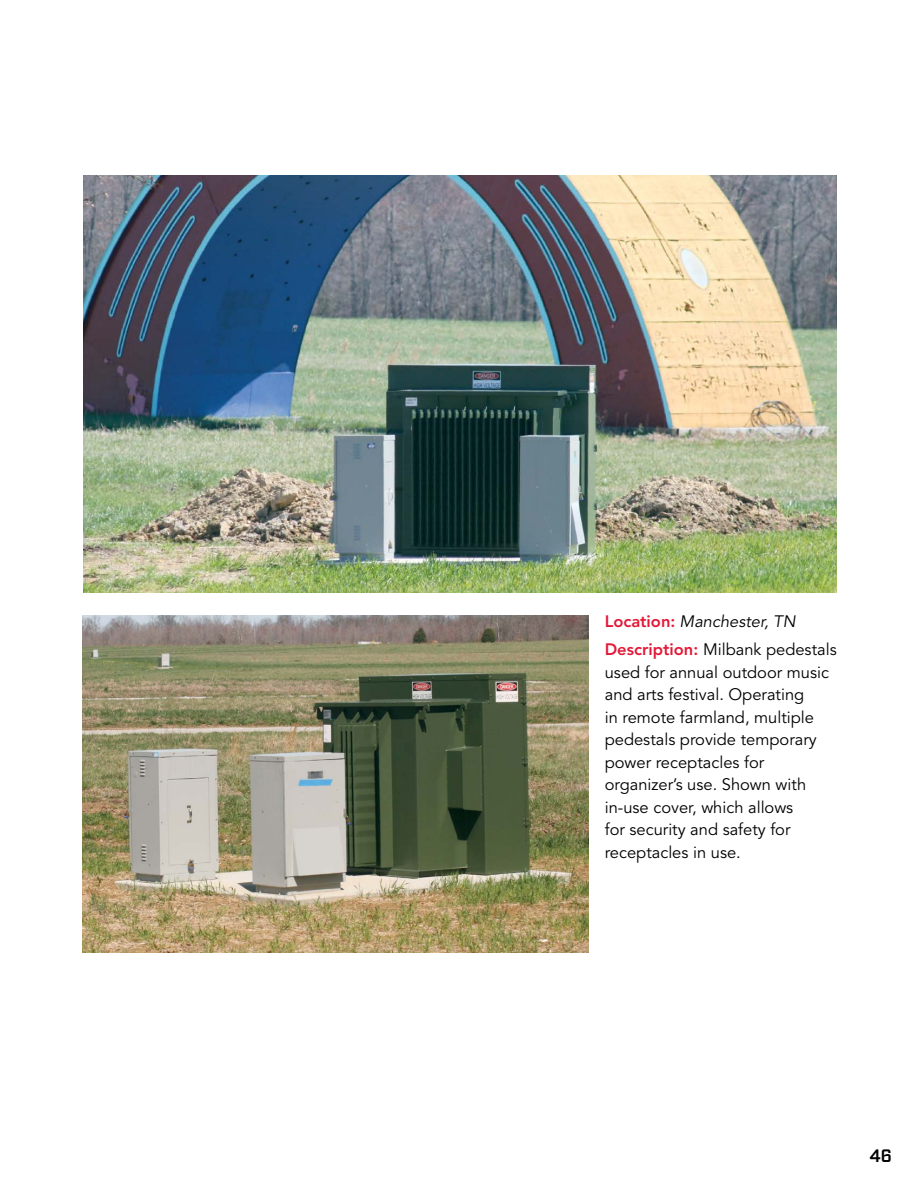
<style>
.page{position:relative;width:918px;height:1188px;background:#fff}
.page>*{position:absolute;margin:0;border:0;box-sizing:border-box;transform-origin:0 0}
.t1{font:600 18px "Industry";color:#000101}
.t2{font:16.5px/22.5px "Avenir LT Std";color:#000}
.t3{font:800 16.5px/27.9px "Avenir LT Std";color:#e31937}
.s1{font-weight:400;font-style:italic;color:#000}
.s2{font-weight:400;color:#000}
</style>
<div class="page">
<img style="left:83px;top:176px;width:754px;height:417px">
<img style="left:82px;top:615px;width:507px;height:338px">
<p class="t3" style="left:605px;top:608px;width:233px">Location: <span class="s1">Manchester, TN<br></span>Description: <span class="s2">Milbank pedestals</span></p>
<p class="t2" style="left:605px;top:661px;width:226px">used for annual outdoor music and arts festival. Operating<br>in remote farmland, multiple pedestals provide temporary power receptacles for organizer’s use. Shown with in-use cover, which allows<br>for security and safety for receptacles in use.</p>
<p class="t1" style="left:869px;top:1145px;width:24px">46</p>
</div>
